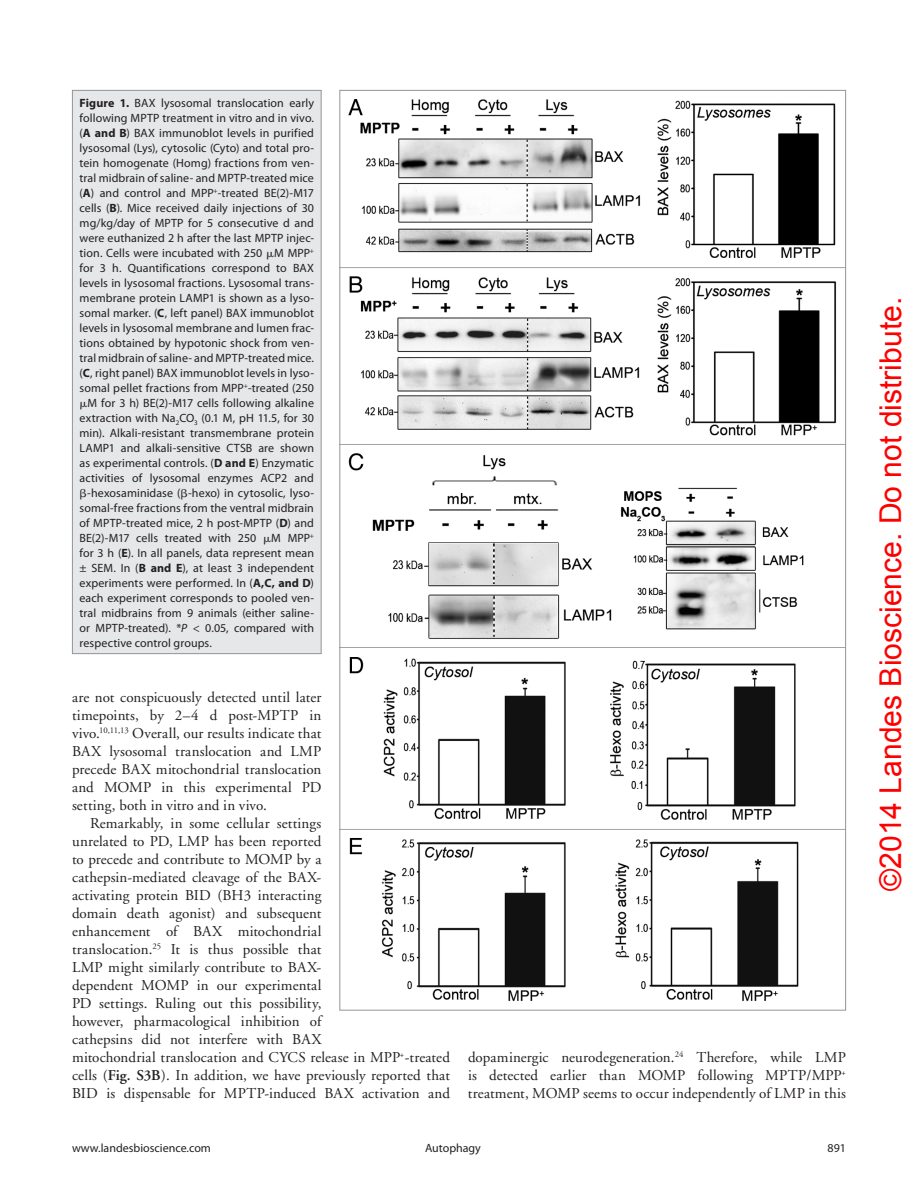
<style>
.page{position:relative;width:918px;height:1188px;background:#fff}
.page>*{position:absolute;margin:0;border:0;box-sizing:border-box;transform-origin:0 0}
.t1{font:30.15px "Arial";color:#f00}
.t2{font:15px/18px "Adobe Garamond";letter-spacing:.01em;color:#231f20;text-align:justify}
.t3{font:12px/15px "Myriad Pro";letter-spacing:.005em;color:#231f20;text-align:justify}
.s1{font-weight:700}
.s2{font-family:"Universal Std Greekw Math Pi"}
.s3{font-style:italic}
.s4{font-weight:600}
</style>
<div class="page">
<img style="left:341px;top:99px;width:503px;height:902px">
<div style="left:72px;top:90px;width:249px;height:564px;background:#e6e7e9"></div>
<div style="left:72px;top:90px;width:250px;height:564px;border:1px solid #939598"></div>
<p class="t3" style="left:80px;top:95px;width:236px"><span class="s1">Figure 1.</span> BAX lysosomal translocation early following MPTP treatment in vitro and in vivo. (<span class="s1">A and B</span>) BAX immunoblot levels in purified lysosomal (Lys), cytosolic (Cyto) and total pro&shy;tein homogenate (Homg) fractions from ven&shy;tral midbrain of saline- and MPTP-treated mice (<span class="s1">A</span>) and control and MPP<sup>+</sup>-treated BE(2)-M17 cells (<span class="s1">B</span>). Mice received daily injections of 30 mg/kg/day of MPTP for 5 consecutive d and were euthanized 2 h after the last MPTP injec&shy;tion. Cells were incubated with 250 <span class="s2">μ</span>M MPP<sup>+ </sup>for 3 h. Quantifications correspond to BAX levels in lysosomal fractions. Lysosomal trans&shy;membrane protein LAMP1 is shown as a lyso&shy;somal marker. (<span class="s1">C</span>, left panel) BAX immunoblot levels in lysosomal membrane and lumen frac&shy;tions obtained by hypotonic shock from ven&shy;tral midbrain of saline- and MPTP-treated mice. (<span class="s1">C</span>, right panel) BAX immunoblot levels in lyso&shy;somal pellet fractions from MPP<sup>+</sup>-treated (250 <span class="s2">μ</span>M for 3 h) BE(2)-M17 cells following alkaline extraction with Na<sub>2</sub>CO<sub>3</sub> (0.1 M, pH 11.5, for 30 min). Alkali-resistant transmembrane protein LAMP1 and alkali-sensitive CTSB are shown as experimental controls. (<span class="s1">D and E</span>) Enzymatic activities of lysosomal enzymes ACP2 and <span class="s2">β</span>-hexosaminidase (<span class="s2">β</span>-hexo) in cytosolic, lyso&shy;somal-free fractions from the ventral midbrain of MPTP-treated mice, 2 h post-MPTP (<span class="s1">D</span>) and BE(2)-M17 cells treated with 250 <span class="s2">μ</span>M MPP<sup>+ </sup>for 3 h (<span class="s1">E</span>). In all panels, data represent mean ± SEM. In (<span class="s1">B and E</span>), at least 3 independent experiments were performed. In (<span class="s1">A,C, and D</span>) each experiment corresponds to pooled ven&shy;tral midbrains from 9 animals (either saline&shy;or MPTP-treated). *<span class="s3">P</span> &lt; 0.05, compared with respective control groups.</p>
<p class="t2" style="left:72px;top:689px;width:251px">are not conspicuously detected until later timepoints, by 2–4 d post-MPTP in vivo.<sup>10,11,13</sup> Overall, our results indicate that BAX lysosomal translocation and LMP precede BAX mitochondrial translocation and MOMP in this experimental PD setting, both in vitro and in vivo.</p>
<p class="t2" style="left:72px;top:815px;width:379px;text-align:left;text-indent:18px">Remarkably, in some cellular settings<br>unrelated to PD, LMP has been reported<br>to precede and contribute to MOMP by a<br>cathepsin-mediated cleavage of the BAX-<br>activating protein BID (BH3 interacting<br>domain death agonist) and subsequent<br>enhancement of BAX mitochondrial<br>translocation.<sup>25</sup> It is thus possible that<br>LMP might similarly contribute to BAX-<br>dependent MOMP in our experimental<br>PD settings. Ruling out this possibility,<br>however, pharmacological inhibition of<br>cathepsins did not interfere with BAX<br>mitochondrial translocation and CYCS release in MPP<sup>+</sup>-treated cells (<span class="s4">Fig. S3B</span>). In addition, we have previously reported that BID is dispensable for MPTP-induced BAX activation and</p>
<p class="t2" style="left:468px;top:1049px;width:379px">dopaminergic neurodegeneration.<sup>24</sup> Therefore, while LMP is detected earlier than MOMP following MPTP/MPP<sup>+ </sup>treatment, MOMP seems to occur independently of LMP in this</p>
<p class="t3" style="left:72px;top:1140px;width:251px">www.landesbioscience.com A</p>
<p class="t3" style="left:432px;top:1140px;width:50px">utophagy</p>
<p class="t3" style="left:828px;top:1140px;width:20px">891</p>
<h1 class="t1" style="left:871px;top:891px;width:595px;rotate:-90deg">©2014 Landes Bioscience. Do not distribute.</h1>
</div>
